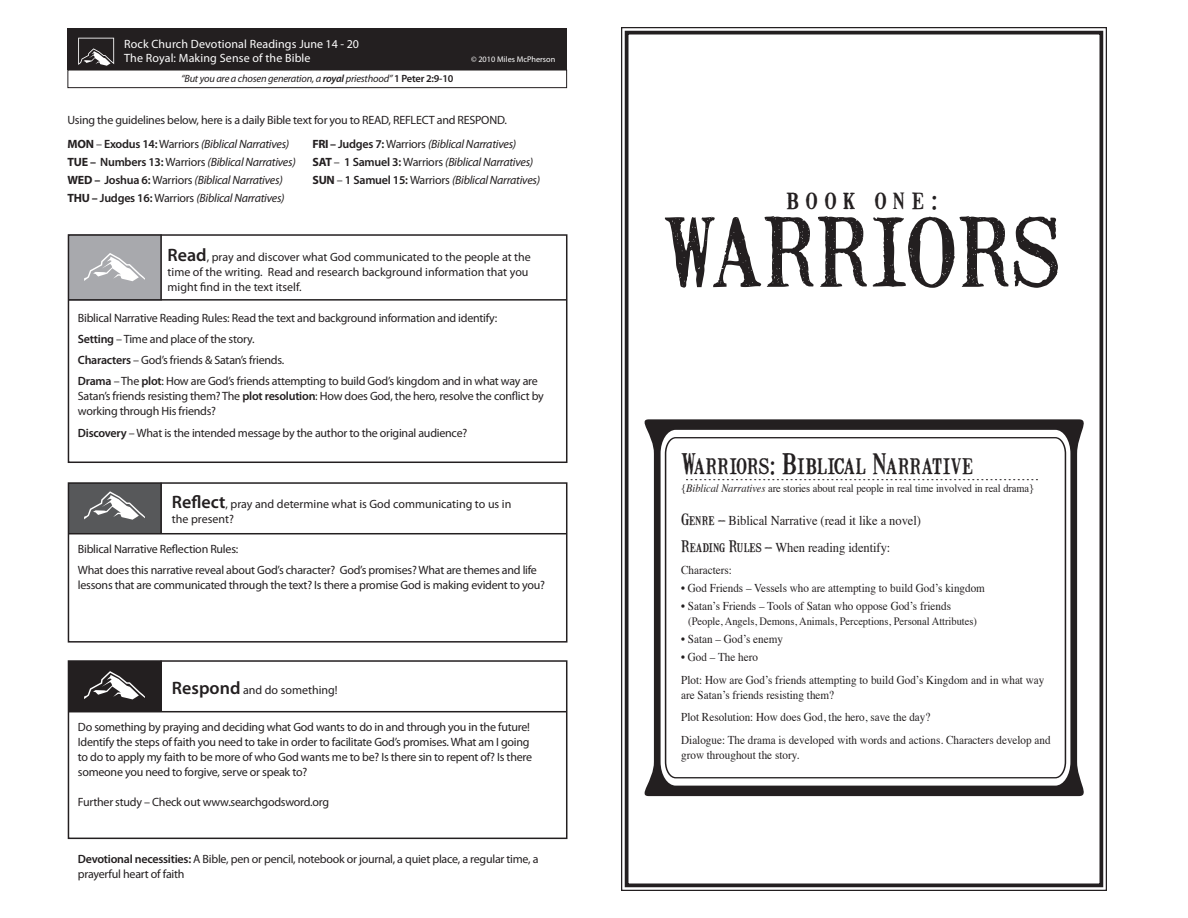
<style>
.page{position:relative;width:1188px;height:918px;background:#fff}
.page>*{position:absolute;margin:0;border:0;box-sizing:border-box;transform-origin:0 0}
.t1{font:88.95px "Mailart Rubberstamp";color:#231f20}
.t2{font:28.05px "Mailart Rubberstamp";letter-spacing:.22em;color:#231f20}
.t3{font:27px "Mailart Rubberstamp";letter-spacing:-.015em;color:#231f20;scale:.93 1}
.t4{font:13.5px/27px "Times";letter-spacing:-.005em;color:#231f20;scale:.93 1}
.t5{font:12px/15px "Myriad Pro";letter-spacing:-.02em;color:#231f20}
.t6{font:12px/22.5px "Times";color:#231f20;scale:.93 1}
.t7{font:italic 12px/18px "Myriad Pro";letter-spacing:-.02em;color:#231f20}
.t8{font:12px/15px "Myriad Pro";color:#231f20}
.t9{font:12px/13.5px "Myriad Pro";letter-spacing:.01em;color:#fff}
.t10{font:11.25px "Times";color:#231f20;scale:.93 1}
.t11{font:italic 10.5px "Myriad Pro";letter-spacing:-.02em;color:#231f20}
.t12{font:8.25px "Myriad Pro";color:#fff}
.s1{font-weight:600}
.s2{font-weight:600;font-style:normal}
.s3{font-weight:700}
.s4{font-style:italic}
.s5{font-weight:700;font-style:normal}
.s6{font-style:normal}
.s7{font-weight:600;font-size:18px}
.s8{font-family:"Mailart Rubberstamp";font-size:15px}
</style>
<div class="page">
<svg style="left:621px;top:27px;width:486px;height:864px"></svg>
<div style="left:625px;top:31px;width:478px;height:856px;border:4px solid #231f20"></div>
<svg style="left:645px;top:419px;width:439px;height:377px"></svg>
<svg style="left:686px;top:479px;width:354px;height:1px"></svg>
<div style="left:68px;top:483px;width:93px;height:50px;background:#57585a"></div>
<svg style="left:84px;top:491px;width:61px;height:29px"></svg>
<div style="left:68px;top:234px;width:93px;height:66px;background:#a8a9ad"></div>
<svg style="left:84px;top:253px;width:61px;height:28px"></svg>
<div style="left:68px;top:661px;width:93px;height:50px;background:#231f20"></div>
<svg style="left:84px;top:671px;width:61px;height:28px"></svg>
<div style="left:68px;top:234px;width:499px;height:229px;border:2px solid #231f20"></div>
<div style="left:68px;top:482px;width:499px;height:161px;border:2px solid #231f20"></div>
<div style="left:68px;top:660px;width:499px;height:179px;border:2px solid #231f20"></div>
<hr style="left:160px;top:483px;width:2px;height:51px;background:#231f20">
<hr style="left:160px;top:235px;width:2px;height:65px;background:#231f20">
<hr style="left:160px;top:661px;width:2px;height:51px;background:#231f20">
<hr style="left:68px;top:299px;width:499px;height:2px;background:#231f20">
<hr style="left:68px;top:533px;width:499px;height:1px;background:#231f20">
<hr style="left:68px;top:711px;width:499px;height:1px;background:#231f20">
<div style="left:68px;top:28px;width:499px;height:42px;background:#231f20"></div>
<svg style="left:78px;top:38px;width:36px;height:28px"></svg>
<div style="left:68px;top:70px;width:499px;height:18px;border:1px solid #231f20"></div>
<p class="t9" style="left:124px;top:37px;width:236px">Rock Church Devotional Readings June 14 - 20<br>The Royal: Making Sense of the Bible</p>
<p class="t11" style="left:181px;top:72px;width:274px">“But you are a chosen generation, a <span class="s1">royal</span> priesthood” <span class="s2">1 Peter 2:9-10</span></p>
<p class="t12" style="left:471px;top:54px;width:86px">© 2010 Miles McPherson</p>
<p class="t5" style="left:312px;top:108px;width:205px;line-height:24.2px;text-indent:-245px">Using the guidelines below, here is a daily Bible text for you to READ, REFLECT and RESPOND.<br><span class="s3">FRI –</span> <span class="s1">Judges 7:</span> Warriors <span class="s4">(Biblical Narratives)</span></p>
<p class="t7" style="left:312px;top:153px;width:229px"><span class="s5">SAT</span> <span class="s6">–</span> <span class="s2">1 Samuel 3:</span> <span class="s6">Warriors</span> (Biblical Narratives)<br><span class="s5">SUN</span> <span class="s6">–</span> <span class="s2">1 Samuel 15:</span> <span class="s6">Warriors</span> (Biblical Narratives)</p>
<p class="t7" style="left:67px;top:135px;width:230px"><span class="s5">MON</span> <span class="s6">–</span> <span class="s2">Exodus 14:</span> <span class="s6">Warriors</span> (Biblical Narratives)<br><span class="s5">TUE –</span> <span class="s2">Numbers 13:</span> <span class="s6">Warriors</span> (Biblical Narratives)<br><span class="s5">WED –</span> <span class="s2">Joshua 6:</span> <span class="s6">Warriors</span> (Biblical Narratives)<br><span class="s5">THU –</span> <span class="s2">Judges 16:</span> <span class="s6">Warriors</span> (Biblical Narratives)</p>
<p class="t8" style="left:168px;top:250px;width:365px"><span class="s7">Read</span>, pray and discover what God communicated to the people at the time of the writing. Read and research background information that you might find in the text itself.</p>
<p class="t5" style="left:78px;top:307px;width:461px;line-height:21px">Biblical Narrative Reading Rules: Read the text and background information and identify:<br><span class="s1">Setting</span> – Time and place of the story.<br><span class="s1">Characters</span> – God’s friends &amp; Satan’s friends.<br><span class="s1">Drama</span> – The <span class="s1">plot</span>: How are God’s friends attempting to build God’s kingdom and in what way are</p>
<p class="t5" style="left:78px;top:388px;width:468px">Satan’s friends resisting them? The <span class="s1">plot resolution</span>: How does God, the hero, resolve the conflict by working through His friends?</p>
<p class="t5" style="left:78px;top:426px;width:391px"><span class="s1">Discovery</span> – What is the intended message by the author to the original audience?</p>
<p class="t8" style="left:172px;top:496px;width:341px"><span class="s7">Reflect</span>, pray and determine what is God communicating to us in the present?</p>
<p class="t5" style="left:78px;top:538px;width:461px;line-height:21px">Biblical Narrative Reflection Rules:<br>What does this narrative reveal about God’s character? God’s promises? What are themes and life</p>
<p class="t5" style="left:78px;top:577px;width:469px">lessons that are communicated through the text? Is there a promise God is making evident to you?</p>
<p class="t8" style="left:172px;top:682px;width:167px"><span class="s7">Respond</span> and do something!</p>
<p class="t5" style="left:78px;top:719px;width:456px">Do something by praying and deciding what God wants to do in and through you in the future!<br>Identify the steps of faith you need to take in order to facilitate God’s promises. What am I going to do to apply my faith to be more of who God wants me to be? Is there sin to repent of? Is there someone you need to forgive, serve or speak to?</p>
<p class="t5" style="left:78px;top:794px;width:253px">Further study – Check out www.searchgodsword.org</p>
<p class="t5" style="left:78px;top:852px;width:462px"><span class="s1">Devotional necessities:</span> A Bible, pen or pencil, notebook or journal, a quiet place, a regular time, a prayerful heart of faith</p>
<h2 class="t2" style="left:786px;top:179px;width:155px">book one:</h2>
<h1 class="t1" style="left:663px;top:192px;width:401px">WARRIORS</h1>
<h3 class="t3" style="left:681px;top:445px;width:316px">Warriors: Biblical Narrative</h3>
<p class="t10" style="left:681px;top:478px;width:381px">{<span class="s4">Biblical Narratives</span> are stories about real people in real time involved in real drama}</p>
<p class="t4" style="left:681px;top:506px;width:259px"><span class="s8">Genre –</span> Biblical Narrative (read it like a novel)<br><span class="s8">Reading Rules –</span> When reading identify:</p>
<p class="t6" style="left:681px;top:558px;width:56px">Characters:</p>
<p class="t6" style="left:681px;top:576px;width:328px">• God Friends – Vessels who are attempting to build God’s kingdom</p>
<p class="t6" style="left:681px;top:594px;width:292px">• Satan’s Friends – Tools of Satan who oppose God’s friends</p>
<p class="t10" style="left:688px;top:611px;width:312px">(People, Angels, Demons, Animals, Perceptions, Personal Attributes)</p>
<p class="t6" style="left:681px;top:627px;width:111px">• Satan – God’s enemy</p>
<p class="t6" style="left:681px;top:645px;width:392px">• God – The hero<br>Plot: How are God’s friends attempting to build God’s Kingdom and in what way</p>
<p class="t6" style="left:681px;top:683px;width:399px">are Satan’s friends resisting them?<br>Plot Resolution: How does God, the hero, save the day?<br>Dialogue: The drama is developed with words and actions. Characters develop and</p>
<p class="t6" style="left:681px;top:743px;width:129px">grow throughout the story.</p>
</div>
